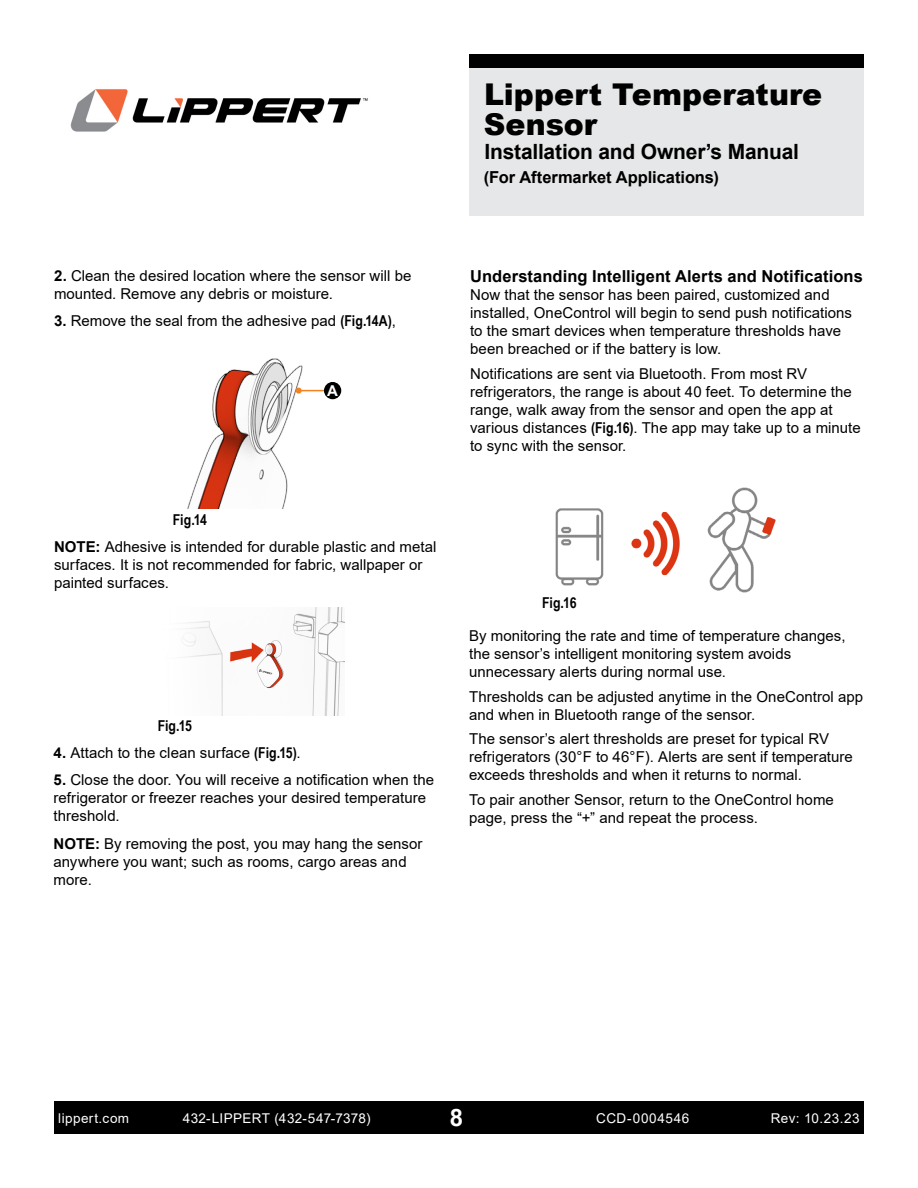
<style>
.page{position:relative;width:918px;height:1188px;background:#fff}
.page>*{position:absolute;margin:0;border:0;box-sizing:border-box;transform-origin:0 0}
.t1{font:900 30px/30px "Arial";letter-spacing:.005em;color:#000}
.t2{font:700 24px "Arial";color:#fff}
.t3{font:700 21px "Arial";letter-spacing:-.01em;color:#000}
.t4{font:700 16.5px "Arial";letter-spacing:.005em;color:#000}
.t5{font:15px/18px "Arial";letter-spacing:.005em;color:#000}
.t6{font:700 15px "Arial Narrow";letter-spacing:-.01em;color:#000}
.t7{font:700 15px "Arial";color:#fff}
.t8{font:13.5px "Arial";letter-spacing:.035em;color:#fff}
.s1{font-weight:700}
.s2{font-family:"Arial Narrow";font-weight:700}
</style>
<div class="page">
<div style="left:54px;top:1102px;width:810px;height:32px;background:#000"></div>
<img style="left:70px;top:89px;width:298px;height:43px">
<div style="left:469px;top:54px;width:395px;height:162px;background:#e6e7e8"></div>
<div style="left:469px;top:54px;width:395px;height:14px;background:#000"></div>
<img style="left:183px;top:608px;width:162px;height:108px">
<img style="left:555px;top:487px;width:221px;height:106px">
<img style="left:187px;top:358px;width:126px;height:151px">
<hr style="left:299px;top:390px;width:34px;height:1px;background:#f58220">
<svg style="left:296px;top:388px;width:6px;height:6px"></svg>
<div style="left:324px;top:382px;width:17px;height:17px;background:#000;border-radius:50%"></div>
<p class="t5" style="left:54px;top:267px;width:359px"><span class="s1">2.</span> Clean the desired location where the sensor will be mounted. Remove any debris or moisture.</p>
<p class="t5" style="left:54px;top:312px;width:343px"><span class="s1">3.</span> Remove the seal from the adhesive pad <span class="s2">(Fig.14A)</span>,</p>
<p class="t6" style="left:173px;top:508px;width:36px">Fig.14</p>
<p class="t7" style="left:327px;top:380px;width:12px">A</p>
<p class="t5" style="left:54px;top:538px;width:384px"><span class="s1">NOTE:</span> Adhesive is intended for durable plastic and metal surfaces. It is not recommended for fabric, wallpaper or painted surfaces.</p>
<p class="t6" style="left:158px;top:715px;width:36px">Fig.15</p>
<p class="t5" style="left:54px;top:743px;width:249px"><span class="s1">4.</span> Attach to the clean surface <span class="s2">(Fig.15)</span>.</p>
<p class="t5" style="left:54px;top:771px;width:382px"><span class="s1">5.</span> Close the door. You will receive a notification when the refrigerator or freezer reaches your desired temperature threshold.</p>
<p class="t5" style="left:54px;top:834px;width:370px"><span class="s1">NOTE:</span> By removing the post, you may hang the sensor anywhere you want; such as rooms, cargo areas and more.</p>
<h1 class="t1" style="left:484px;top:79px;width:340px">Lippert Temperature<br>Sensor</h1>
<h3 class="t3" style="left:484px;top:137px;width:316px">Installation and Owner’s Manual</h3>
<p class="t4" style="left:484px;top:166px;width:236px">(For Aftermarket Applications)</p>
<p class="t4" style="left:470px;top:265px;width:394px">Understanding Intelligent Alerts and Notifications</p>
<p class="t5" style="left:470px;top:286px;width:383px">Now that the sensor has been paired, customized and installed, OneControl will begin to send push notifications to the smart devices when temperature thresholds have been breached or if the battery is low.</p>
<p class="t5" style="left:470px;top:364px;width:392px">Notifications are sent via Bluetooth. From most RV refrigerators, the range is about 40 feet. To determine the range, walk away from the sensor and open the app at various distances <span class="s2">(Fig.16)</span>. The app may take up to a minute to sync with the sensor.</p>
<p class="t6" style="left:542px;top:592px;width:36px">Fig.16</p>
<p class="t5" style="left:469px;top:627px;width:378px">By monitoring the rate and time of temperature changes, the sensor’s intelligent monitoring system avoids unnecessary alerts during normal use.</p>
<p class="t5" style="left:469px;top:687px;width:396px">Thresholds can be adjusted anytime in the OneControl app and when in Bluetooth range of the sensor.</p>
<p class="t5" style="left:469px;top:730px;width:385px">The sensor’s alert thresholds are preset for typical RV refrigerators (30°F to 46°F). Alerts are sent if temperature exceeds thresholds and when it returns to normal.</p>
<p class="t5" style="left:469px;top:791px;width:366px">To pair another Sensor, return to the OneControl home page, press the “+” and repeat the process.</p>
<p class="t8" style="left:58px;top:1109px;width:72px">lippert.com</p>
<p class="t8" style="left:183px;top:1109px;width:189px">432-LIPPERT (432-547-7378)</p>
<h2 class="t2" style="left:450px;top:1100px;width:15px">8</h2>
<p class="t8" style="left:771px;top:1109px;width:90px">Rev: 10.23.23</p>
<p class="t8" style="left:596px;top:1109px;width:95px">CCD-0004546</p>
</div>
